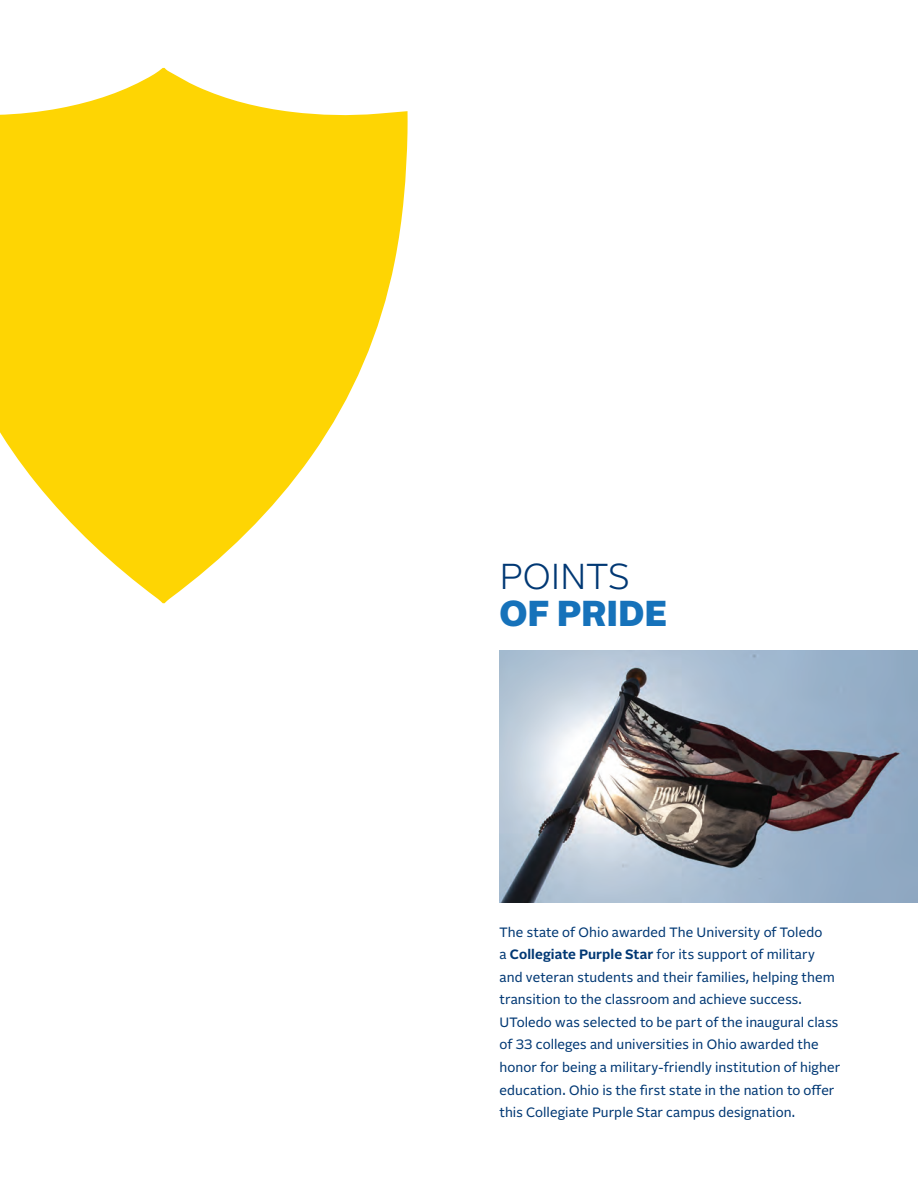
<style>
.page{position:relative;width:918px;height:1188px;background:#fff}
.page>*{position:absolute;margin:0;border:0;box-sizing:border-box;transform-origin:0 0}
.t1{font:900 36px "Alrightv 2 Normal";color:#1672ba}
.t2{font:300 36px "Alrightv 2 Normal";color:#013874}
.t3{font:13.5px/22.5px "Alrightv 2 Normal";letter-spacing:.005em;color:#013874}
.s1{font-weight:700}
</style>
<div class="page">
<img style="left:500px;top:651px;width:418px;height:252px">
<svg style="left:0;top:68px;width:408px;height:535px;fill:#fed503"></svg>
<h1 class="t2" style="left:500px;top:551px;width:132px">POINTS</h1>
<h1 class="t1" style="left:500px;top:587px;width:169px">OF PRIDE</h1>
<p class="t3" style="left:500px;top:920px;width:342px">The state of Ohio awarded The University of Toledo<br>a <span class="s1">Collegiate Purple Star</span> for its support of military and veteran students and their families, helping them transition to the classroom and achieve success.<br>UToledo was selected to be part of the inaugural class of 33 colleges and universities in Ohio awarded the honor for being a military-friendly institution of higher education. Ohio is the first state in the nation to offer this Collegiate Purple Star campus designation.</p>
</div>
